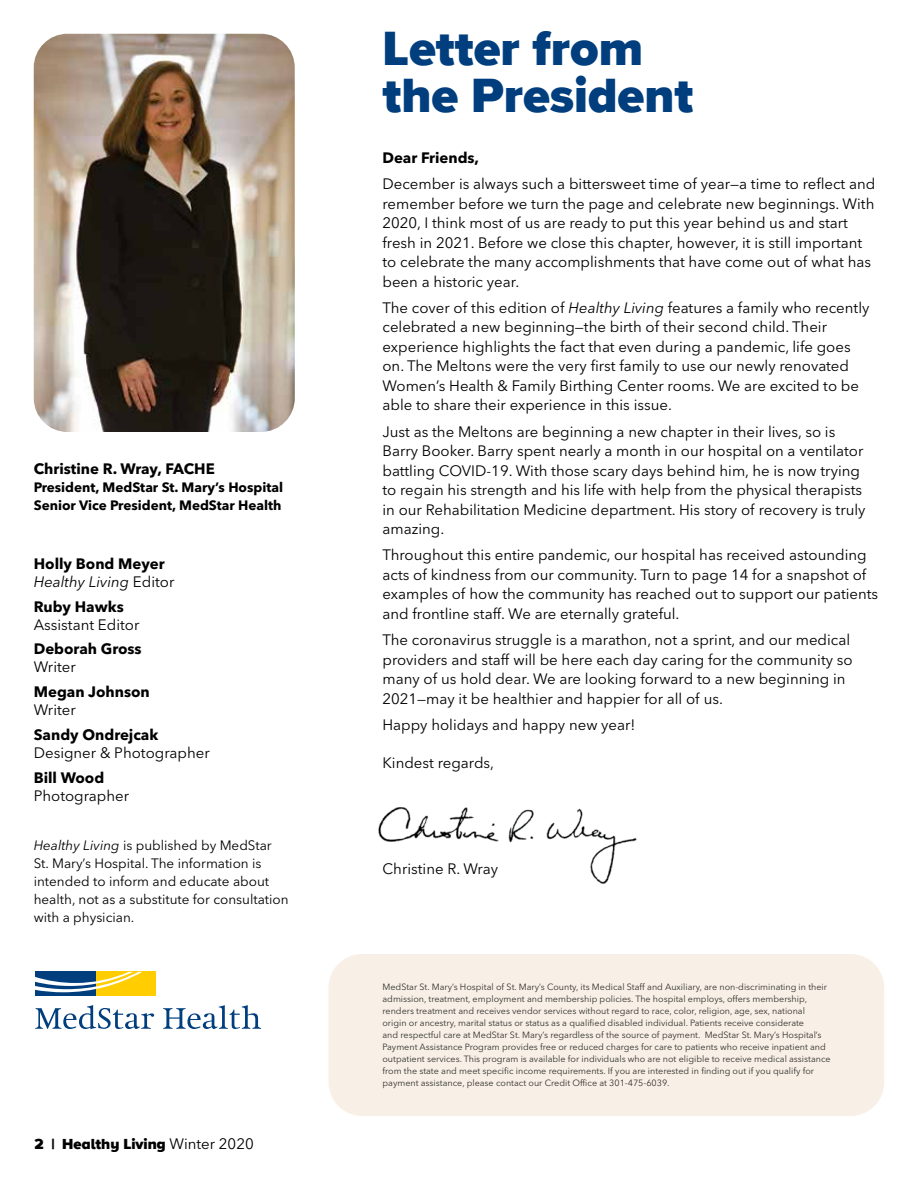
<style>
.page{position:relative;width:918px;height:1188px;background:#fff}
.page>*{position:absolute;margin:0;border:0;box-sizing:border-box;transform-origin:0 0}
.t1{font:900 49.5px/46.5px "Proxima Nova A";color:#003e7e}
.t2{font:15px/19.5px "Avenir Next LT Pro";color:#000}
.t3{font:700 15px/18px "Avenir Next LT Pro";color:#000}
.t4{font:900 15px "Proxima Nova A";color:#000}
.t5{font:13.5px/18px "Avenir Next LT Pro";color:#000}
.t6{font:700 13.5px/18px "Avenir Next LT Pro";color:#000}
.t7{font:9px/12px "Avenir Next LT Pro";color:#000}
.s1{font-weight:400;font-style:italic}
.s2{font-weight:400}
.s3{font-style:italic}
.s4{font-family:"Avenir Next LT Pro";font-weight:400}
</style>
<div class="page">
<img style="left:378px;top:807px;width:259px;height:77px">
<div style="left:328px;top:954px;width:556px;height:162px;background:#f8f0e6;border-radius:34px"></div>
<img style="left:34px;top:34px;width:261px;height:398px">
<svg style="left:35px;top:1005px;width:119px;height:24px"></svg>
<svg style="left:163px;top:1005px;width:98px;height:24px"></svg>
<svg style="left:35px;top:971px;width:121px;height:25px"></svg>
<div style="left:95px;top:972px;width:60px;height:24px;background:#ffcd00"></div>
<div style="left:35px;top:972px;width:60px;height:24px;background:#003e7e"></div>
<svg style="left:35px;top:972px;width:107px;height:20px"></svg>
<p class="t3" style="left:34px;top:460px;width:183px">Christine R. Wray, FACHE</p>
<p class="t6" style="left:34px;top:478px;width:251px">President, MedStar St. Mary’s Hospital<br>Senior Vice President, MedStar Health</p>
<p class="t3" style="left:34px;top:555px;width:142px">Holly Bond Meyer<br><span class="s1">Healthy Living</span> <span class="s2">Editor</span></p>
<p class="t3" style="left:34px;top:597px;width:92px">Ruby Hawks</p>
<p class="t2" style="left:34px;top:615px;width:107px">Assistant Editor</p>
<p class="t3" style="left:34px;top:640px;width:109px">Deborah Gross</p>
<p class="t2" style="left:34px;top:657px;width:44px">Writer</p>
<p class="t3" style="left:34px;top:683px;width:118px">Megan Johnson</p>
<p class="t2" style="left:34px;top:700px;width:44px">Writer</p>
<p class="t3" style="left:34px;top:726px;width:126px">Sandy Ondrejcak</p>
<p class="t2" style="left:34px;top:743px;width:178px">Designer &amp; Photographer</p>
<p class="t3" style="left:34px;top:768px;width:72px">Bill Wood</p>
<p class="t2" style="left:34px;top:786px;width:97px">Photographer</p>
<p class="t5" style="left:34px;top:837px;width:256px"><span class="s3">Healthy Living</span> is published by MedStar St. Mary’s Hospital. The information is intended to inform and educate about health, not as a substitute for consultation with a physician.</p>
<p class="t4" style="left:34px;top:1133px;width:221px">2 | Healthy Living <span class="s4">Winter 2020</span></p>
<h1 class="t1" style="left:382px;top:25px;width:312px">Letter from the President</h1>
<p class="t3" style="left:382px;top:149px;width:98px">Dear Friends,</p>
<p class="t2" style="left:382px;top:174px;width:494px">December is always such a bittersweet time of year—a time to reflect and remember before we turn the page and celebrate new beginnings. With 2020, I think most of us are ready to put this year behind us and start fresh in 2021. Before we close this chapter, however, it is still important to celebrate the many accomplishments that have come out of what has been a historic year.</p>
<p class="t2" style="left:382px;top:298px;width:488px">The cover of this edition of <span class="s3">Healthy Living</span> features a family who recently celebrated a new beginning—the birth of their second child. Their experience highlights the fact that even during a pandemic, life goes on. The Meltons were the very first family to use our newly renovated Women’s Health &amp; Family Birthing Center rooms. We are excited to be able to share their experience in this issue.</p>
<p class="t2" style="left:382px;top:422px;width:485px">Just as the Meltons are beginning a new chapter in their lives, so is Barry Booker. Barry spent nearly a month in our hospital on a ventilator battling COVID-19. With those scary days behind him, he is now trying to regain his strength and his life with help from the physical therapists in our Rehabilitation Medicine department. His story of recovery is truly amazing.</p>
<p class="t2" style="left:382px;top:545px;width:497px">Throughout this entire pandemic, our hospital has received astounding acts of kindness from our community. Turn to page 14 for a snapshot of examples of how the community has reached out to support our patients and frontline staff. We are eternally grateful.</p>
<p class="t2" style="left:382px;top:630px;width:472px">The coronavirus struggle is a marathon, not a sprint, and our medical providers and staff will be here each day caring for the community so many of us hold dear. We are looking forward to a new beginning in 2021—may it be healthier and happier for all of us.</p>
<p class="t2" style="left:382px;top:715px;width:254px">Happy holidays and happy new year!</p>
<p class="t2" style="left:382px;top:753px;width:113px">Kindest regards,</p>
<p class="t2" style="left:382px;top:859px;width:117px">Christine R. Wray</p>
<p class="t7" style="left:382px;top:981px;width:450px">MedStar St. Mary’s Hospital of St. Mary’s County, its Medical Staff and Auxiliary, are non-discriminating in their admission, treatment, employment and membership policies. The hospital employs, offers membership, renders treatment and receives vendor services without regard to race, color, religion, age, sex, national origin or ancestry, marital status or status as a qualified disabled individual. Patients receive considerate<br>and respectful care at MedStar St. Mary’s regardless of the source of payment. MedStar St. Mary’s Hospital’s Payment Assistance Program provides free or reduced charges for care to patients who receive inpatient and outpatient services. This program is available for individuals who are not eligible to receive medical assistance from the state and meet specific income requirements. If you are interested in finding out if you qualify for payment assistance, please contact our Credit Office at 301-475-6039.</p>
</div>
